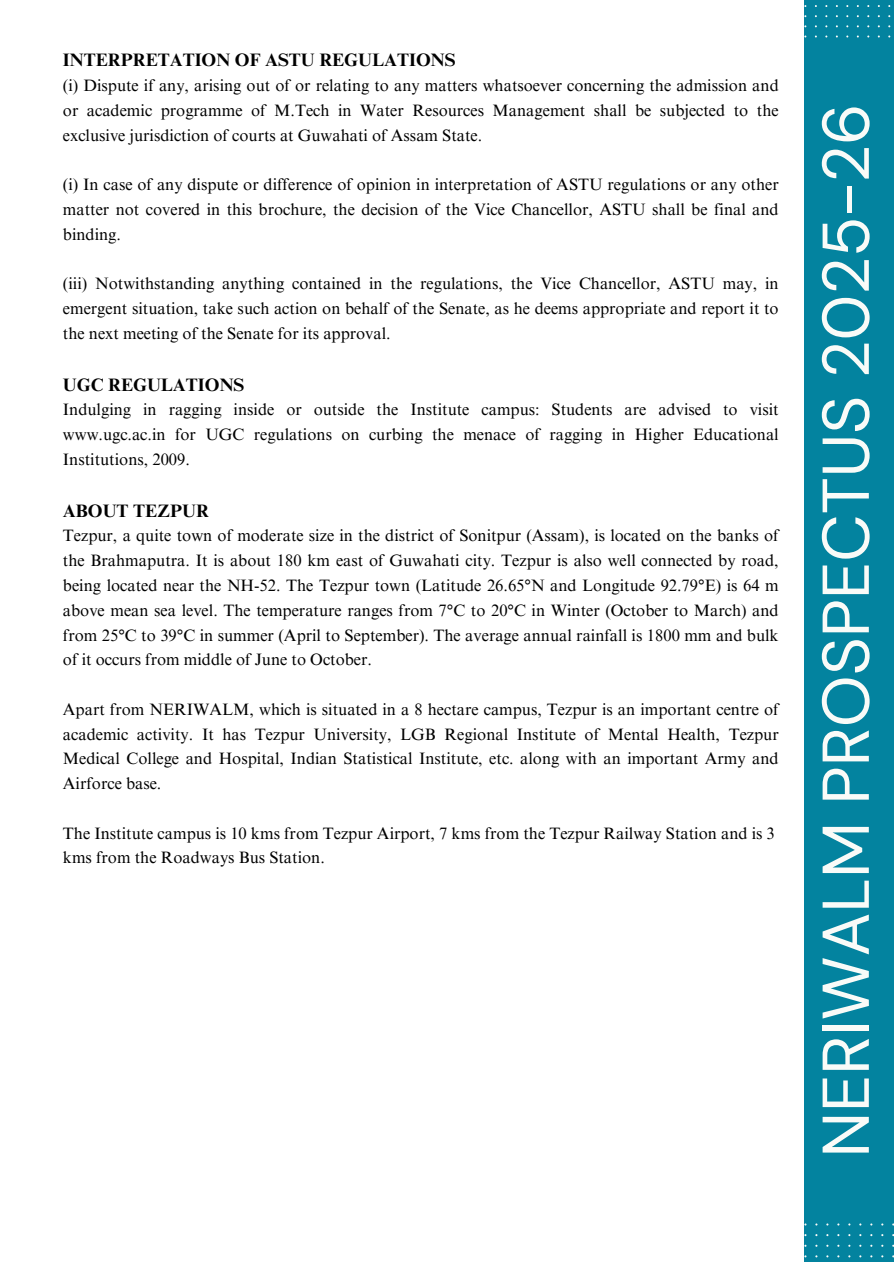
<style>
.page{position:relative;width:894px;height:1264px;background:#fff}
.page>*{position:absolute;margin:0;border:0;box-sizing:border-box;transform-origin:0 0}
.t1{font:66px "DM Sans";color:#f9fbf8}
.t2{font:700 18px "Times NRMT Pro";color:#000}
.t3{font:16.5px/24.8px "Times NRMT Pro";color:#000;text-align:justify}
</style>
<div class="page">
<div style="left:804px;top:0;width:89px;height:1262px;background:#03839f"></div>
<svg style="left:804px;top:5px;width:87px;height:32px"></svg>
<svg style="left:804px;top:1223px;width:89px;height:35px"></svg>
<p class="t2" style="left:63px;top:54px;width:394px">INTERPRETATION OF ASTU REGULATIONS</p>
<p class="t3" style="left:63px;top:75px;width:717px">(i) Dispute if any, arising out of or relating to any matters whatsoever concerning the admission and or academic programme of M.Tech in Water Resources Management shall be subjected to the exclusive jurisdiction of courts at Guwahati of Assam State.</p>
<p class="t3" style="left:63px;top:174px;width:717px">(i) In case of any dispute or difference of opinion in interpretation of ASTU regulations or any other matter not covered in this brochure, the decision of the Vice Chancellor, ASTU shall be final and binding.</p>
<p class="t3" style="left:63px;top:273px;width:717px">(iii) Notwithstanding anything contained in the regulations, the Vice Chancellor, ASTU may, in emergent situation, take such action on behalf of the Senate, as he deems appropriate and report it to the next meeting of the Senate for its approval.</p>
<p class="t2" style="left:63px;top:378px;width:183px">UGC REGULATIONS</p>
<p class="t3" style="left:63px;top:399px;width:717px">Indulging in ragging inside or outside the Institute campus: Students are advised to visit www.ugc.ac.in for UGC regulations on curbing the menace of ragging in Higher Educational Institutions, 2009.</p>
<p class="t2" style="left:63px;top:504px;width:147px">ABOUT TEZPUR</p>
<p class="t3" style="left:63px;top:525px;width:717px">Tezpur, a quite town of moderate size in the district of Sonitpur (Assam), is located on the banks of the Brahmaputra. It is about 180 km east of Guwahati city. Tezpur is also well connected by road, being located near the NH-52. The Tezpur town (Latitude 26.65°N and Longitude 92.79°E) is 64 m above mean sea level. The temperature ranges from 7°C to 20°C in Winter (October to March) and from 25°C to 39°C in summer (April to September). The average annual rainfall is 1800 mm and bulk of it occurs from middle of June to October.</p>
<p class="t3" style="left:63px;top:698px;width:717px">Apart from NERIWALM, which is situated in a 8 hectare campus, Tezpur is an important centre of academic activity. It has Tezpur University, LGB Regional Institute of Mental Health, Tezpur Medical College and Hospital, Indian Statistical Institute, etc. along with an important Army and Airforce base.</p>
<p class="t3" style="left:63px;top:822px;width:713px">The Institute campus is 10 kms from Tezpur Airport, 7 kms from the Tezpur Railway Station and is 3 kms from the Roadways Bus Station.</p>
<p class="t1" style="left:803px;top:1157px;width:1055px;rotate:-90deg">NERIWALM PROSPECTUS 2025-26</p>
</div>
